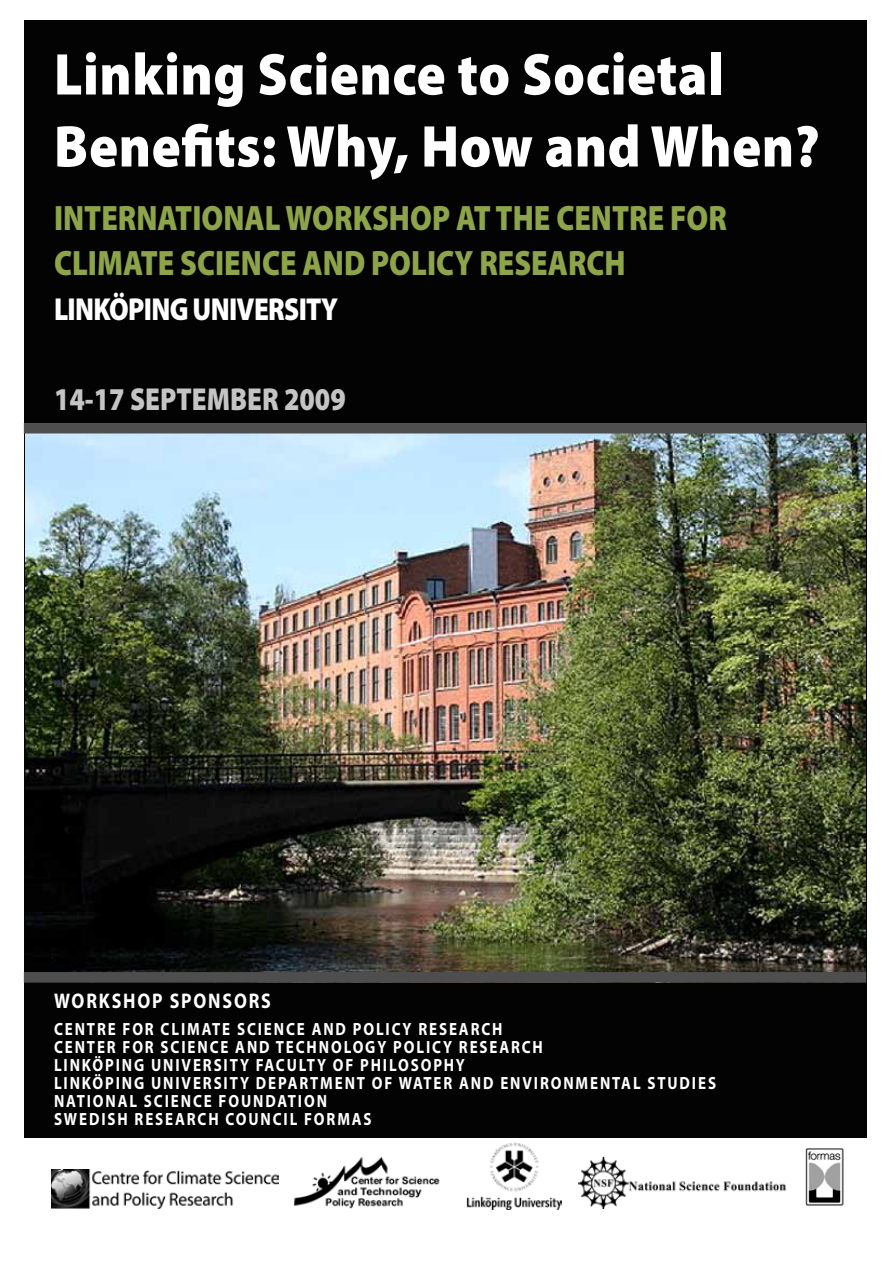
<style>
.page{position:relative;width:893px;height:1263px;background:#fff}
.page>*{position:absolute;margin:0;border:0;box-sizing:border-box;transform-origin:0 0}
.t1{font:900 59.4px/72px "Myriad Pro";letter-spacing:.01em;color:#fff;scale:.91 1}
.t2{font:900 35.4px/45px "Myriad Pro";color:#8da44a;scale:.85 1}
.t3{font:900 31.8px "Myriad Pro";letter-spacing:-.025em;color:#fff;scale:.85 1}
.t4{font:900 31.8px "Myriad Pro";color:#c4c4c5;scale:.85 1}
.t5{font:700 21.3px "Myriad Pro";letter-spacing:.1em;color:#fff;scale:.85 1}
.t6{font:700 17.7px/18px "Myriad Pro";letter-spacing:.125em;color:#fff;scale:.85 1}
</style>
<div class="page">
<div style="left:24px;top:20px;width:843px;height:1117px;background:#030303"></div>
<img style="left:293px;top:1156px;width:147px;height:53px">
<img style="left:25px;top:433px;width:840px;height:550px">
<div style="left:24px;top:423px;width:842px;height:10px;background:#4f4e4e"></div>
<div style="left:24px;top:972px;width:842px;height:10px;background:#4f4e4e"></div>
<img style="left:51px;top:1169px;width:227px;height:39px">
<img style="left:466px;top:1142px;width:95px;height:68px">
<img style="left:578px;top:1158px;width:208px;height:50px">
<img style="left:805px;top:1148px;width:39px;height:58px">
<h1 class="t1" style="left:54px;top:36px;width:843px">Linking Science to Societal<br>Benefits: Why, How and When?</h1>
<h2 class="t2" style="left:54px;top:194px;width:793px">INTERNATIONAL WORKSHOP AT THE CENTRE FOR<br>CLIMATE SCIENCE AND POLICY RESEARCH</h2>
<h3 class="t3" style="left:54px;top:288px;width:336px">LINKÖPING UNIVERSITY</h3>
<h3 class="t4" style="left:54px;top:378px;width:345px">14-17 SEPTEMBER 2009</h3>
<p class="t5" style="left:54px;top:987px;width:257px">WORKSHOP SPONSORS</p>
<p class="t6" style="left:54px;top:1019px;width:780px">CENTRE FOR CLIMATE SCIENCE AND POLICY RESEARCH<br>CENTER FOR SCIENCE AND TECHNOLOGY POLICY RESEARCH<br>LINKÖPING UNIVERSITY FACULTY OF PHILOSOPHY<br>LINKÖPING UNIVERSITY DEPARTMENT OF WATER AND ENVIRONMENTAL STUDIES NATIONAL SCIENCE FOUNDATION<br>SWEDISH RESEARCH COUNCIL FORMAS</p>
</div>
